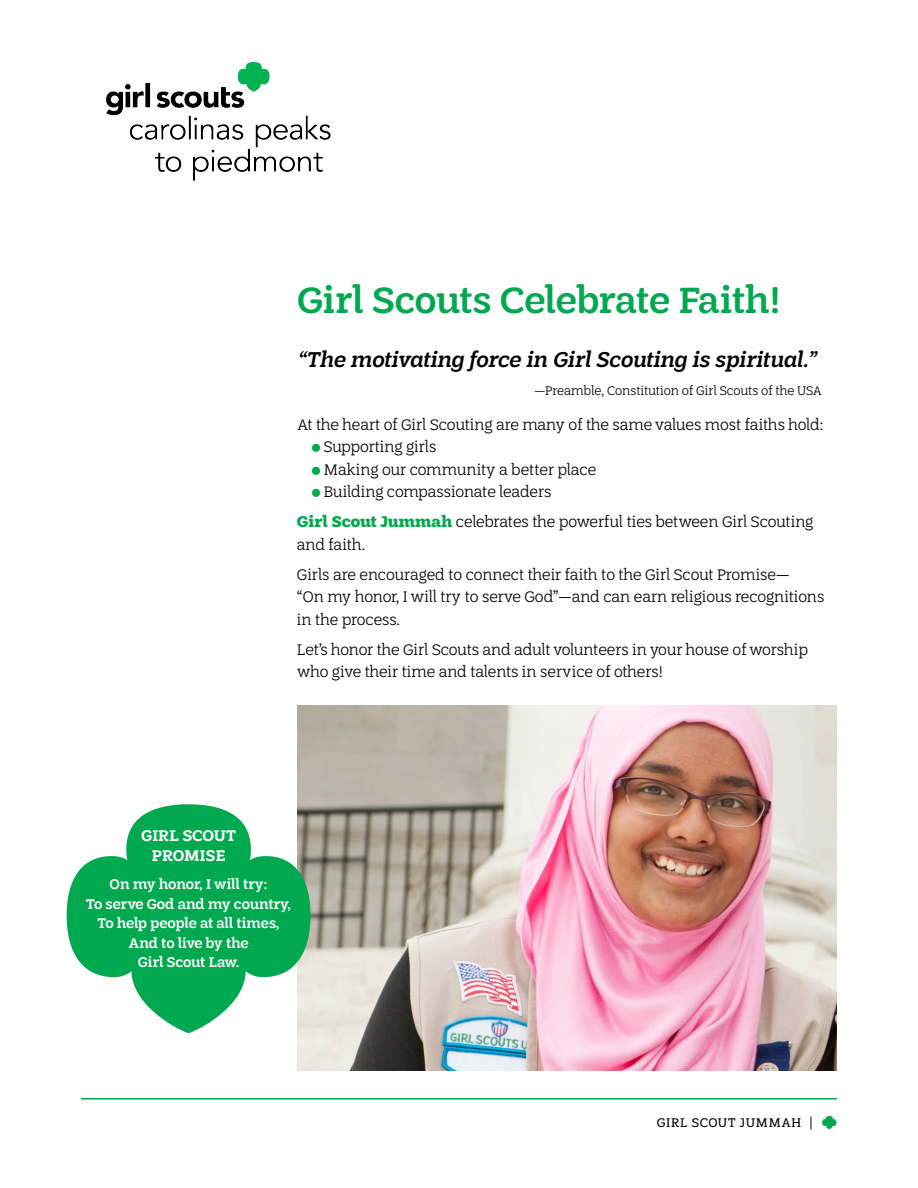
<style>
.page{position:relative;width:918px;height:1188px;background:#fff}
.page>*{position:absolute;margin:0;border:0;box-sizing:border-box;transform-origin:0 0}
.HEADLINE{font:500 39px "Trefoil Slab";color:#00a94f}
.Quotation_fixed{font:italic 500 22.5px "Trefoil Slab";color:#000}
.BODY_COPY{font:300 16.5px/22.5px "Trefoil Slab";color:#000}
.Body_copy_no_space_a{font:300 16.5px "Trefoil Slab";letter-spacing:-.02em;color:#000}
.SUBHEAD_CAPS_K_small{font:600 16.5px/19.5px "Trefoil Slab";letter-spacing:.01em;color:#fff;text-align:center}
.Glossary_copy{font:500 15px/19.5px "Trefoil Slab";color:#fff;text-align:center}
.Attribution{font:300 13.5px "Trefoil Slab";color:#000}
.t1{font:13.5px "Trefoil Slab";letter-spacing:.06em;color:#000}
.s1{color:#00a94f}
.s2{font-weight:700;color:#00a94f}
</style>
<div class="page">
<hr style="left:81px;top:1098px;width:756px;height:2px;background:#00a94f">
<img style="left:297px;top:706px;width:540px;height:365px">
<svg style="left:67px;top:804px;width:244px;height:229px;fill:#00a94f"></svg>
<img style="left:106px;top:62px;width:225px;height:119px">
<p class="HEADLINE" style="left:297px;top:278px;width:485px">Girl Scouts Celebrate Faith!</p>
<p class="Quotation_fixed" style="left:297px;top:347px;width:521px">“The motivating force in Girl Scouting is spiritual.”</p>
<p class="Attribution" style="left:534px;top:384px;width:289px">—Preamble, Constitution of Girl Scouts of the USA</p>
<p class="Body_copy_no_space_a" style="left:297px;top:415px;width:528px">At the heart of Girl Scouting are many of the same values most faiths hold:</p>
<p class="BODY_COPY" style="left:311px;top:436px;width:127px"><span class="s1">⚬</span> Supporting girls</p>
<p class="BODY_COPY" style="left:311px;top:458px;width:287px"><span class="s1">⚬</span> Making our community a better place</p>
<p class="BODY_COPY" style="left:311px;top:481px;width:242px"><span class="s1">⚬</span> Building compassionate leaders</p>
<p class="BODY_COPY" style="left:297px;top:511px;width:518px"><span class="s2">Girl Scout Jummah</span> celebrates the powerful ties between Girl Scouting and faith.</p>
<p class="BODY_COPY" style="left:297px;top:563px;width:529px">Girls are encouraged to connect their faith to the Girl Scout Promise—<br>“On my honor, I will try to serve God”—and can earn religious recognitions in the process.</p>
<p class="BODY_COPY" style="left:297px;top:638px;width:513px">Let’s honor the Girl Scouts and adult volunteers in your house of worship who give their time and talents in service of others!</p>
<p class="SUBHEAD_CAPS_K_small" style="left:141px;top:826px;width:96px">GIRL SCOUT<br>PROMISE</p>
<p class="Glossary_copy" style="left:110px;top:875px;width:159px">On my honor, I will try:</p>
<p class="Glossary_copy" style="left:86px;top:894px;width:206px">To serve God and my country,</p>
<p class="Glossary_copy" style="left:98px;top:914px;width:183px">To help people at all times,</p>
<p class="Glossary_copy" style="left:128px;top:933px;width:122px">And to live by the<br>Girl Scout Law.</p>
<p class="t1" style="left:657px;top:1116px;width:182px">GIRL SCOUT JUMMAH | <span class="s1">❧</span></p>
</div>
